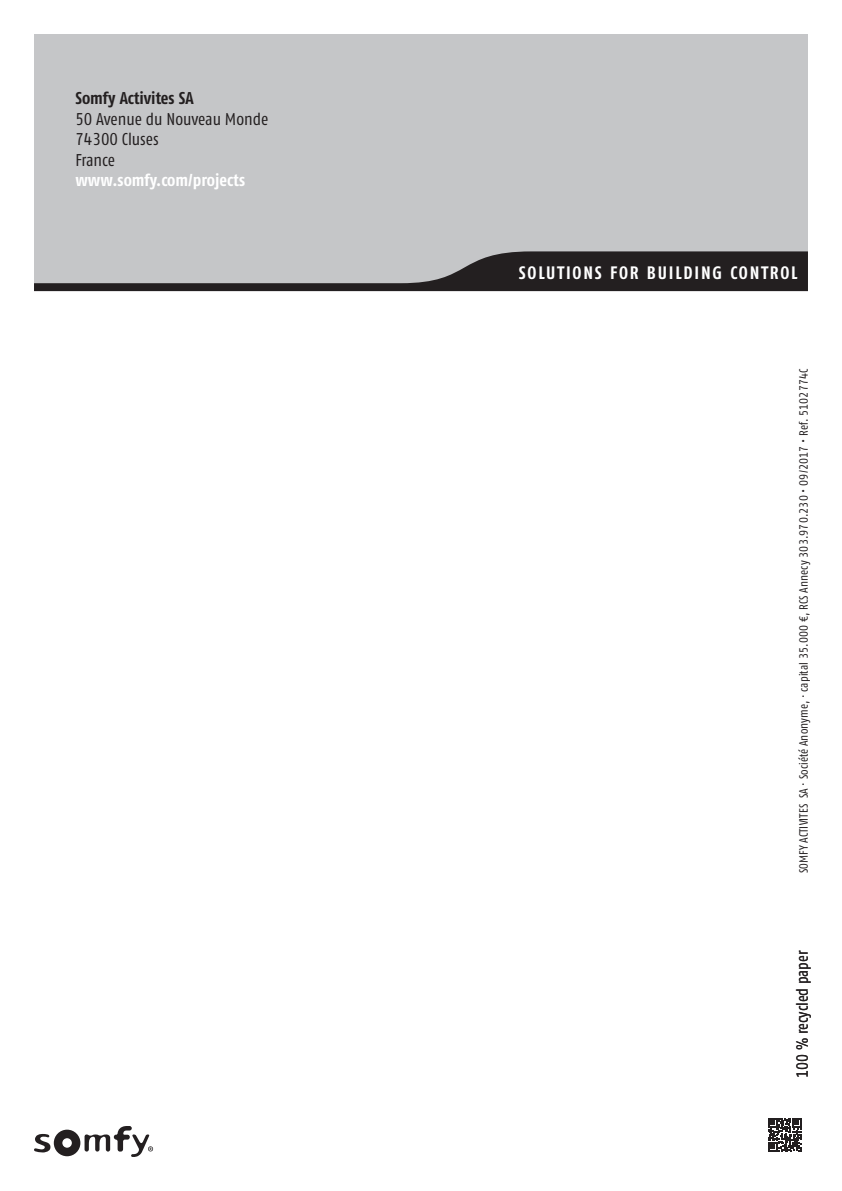
<style>
.page{position:relative;width:842px;height:1191px;background:#fff}
.page>*{position:absolute;margin:0;border:0;box-sizing:border-box;transform-origin:0 0}
.t1{font:18px "Fago Co Bold Tf";letter-spacing:.1em;color:#fff}
.t2{font:17px/20.4px "Fago Co Regular Tf";color:#231f20}
.t3{font:17px "Fago Co Bold Tf";color:#fff}
.t4{font:17px "Fago Co Bold Tf";color:#231f20}
.t5{font:16px "Fago Co Regular Tf";color:#231f20}
.t6{font:12px "Fago Co Regular Tf";letter-spacing:.01em;color:#231f20}
</style>
<div class="page">
<svg style="left:768px;top:1118px;width:33px;height:33px"></svg>
<svg style="left:34px;top:1126px;width:119px;height:31px"></svg>
<div style="left:34px;top:34px;width:774px;height:256px;background:#c5c6c8"></div>
<svg style="left:34px;top:251px;width:774px;height:40px"></svg>
<h2 class="t4" style="left:75px;top:88px;width:120px">Somfy Activites SA</h2>
<h2 class="t2" style="left:75px;top:108px;width:194px">50 Avenue du Nouveau Monde<br>74300 Cluses<br>France</h2>
<h2 class="t3" style="left:75px;top:170px;width:171px">www.somfy.com/projects</h2>
<h1 class="t1" style="left:519px;top:262px;width:280px">SOLUTIONS FOR BUILDING CONTROL</h1>
<p class="t6" style="left:797px;top:873px;width:506px;rotate:-90deg">SOMFY ACTIVITES SA · Société Anonyme, · capital 35.000 €, RCS Annecy 303.970.230 • 09/2017 • Ref. 5102774C</p>
<p class="t5" style="left:793px;top:1077px;width:128px;rotate:-90deg">100 % recycled paper</p>
</div>
